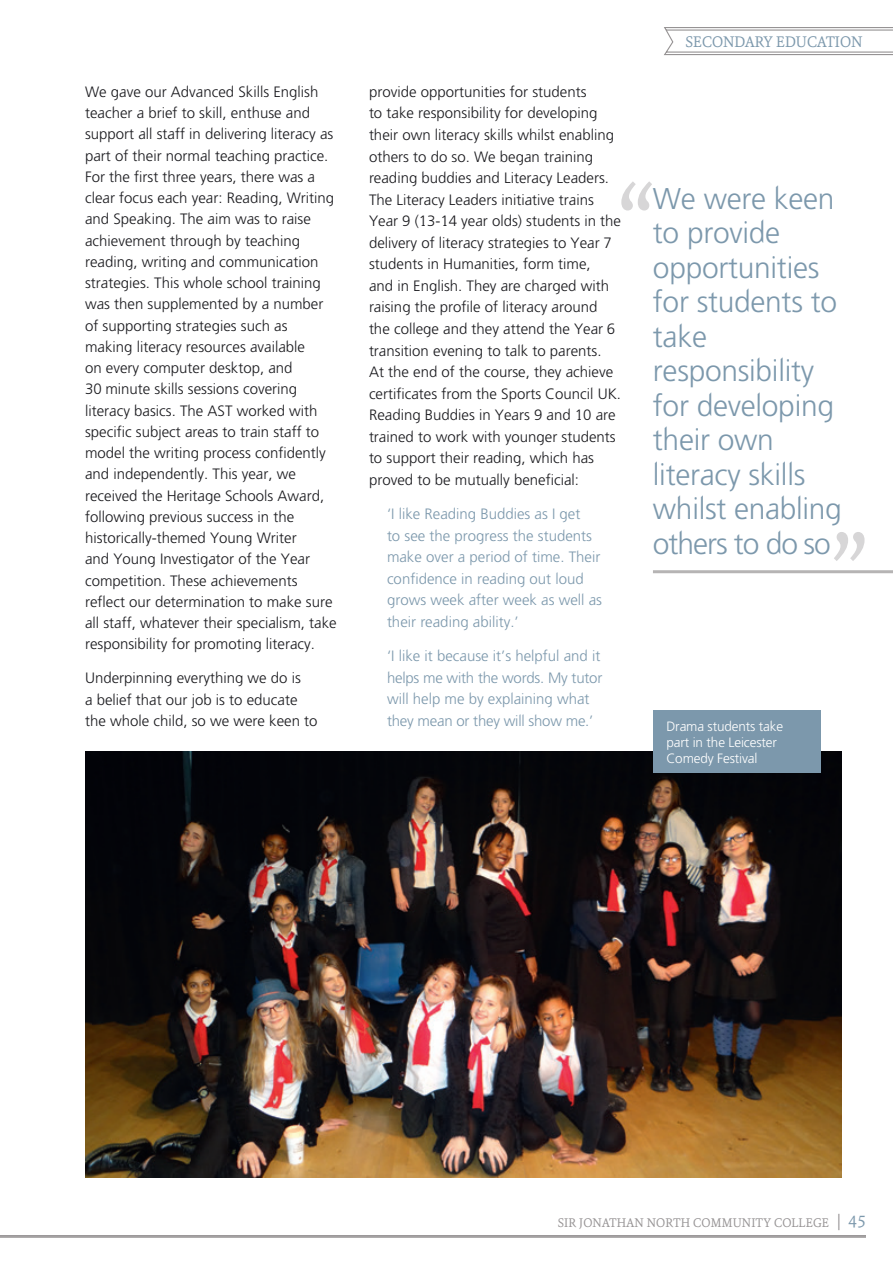
<style>
.page{position:relative;width:893px;height:1263px;background:#fff}
.page>*{position:absolute;margin:0;border:0;box-sizing:border-box;transform-origin:0 0}
.t1{font:114px "Sina Nova";color:#d7d6d7}
.t2{font:300 30px/34.5px "Freeway";letter-spacing:-.01em;color:#7c98ac}
.t3{font:16.5px "Sina Nova";color:#7c98ac}
.t4{font:300 15px/21.3px "Freeway";color:#1a1a1e}
.t5{font:300 15px/21.6px "Freeway";color:#7c98ac}
.t6{font:300 13.5px/16.2px "Freeway";letter-spacing:-.01em;color:#fff}
.t7{font:13.5px "Sina Nova";letter-spacing:.01em;color:#969394}
.s1{font-size:18px}
.s2{font-size:18px;color:#7c98ac}
</style>
<div class="page">
<svg style="left:664px;top:27px;width:229px;height:29px"></svg>
<hr style="left:0;top:1235px;width:866px;height:1px;background:#969394">
<hr style="left:0;top:1237px;width:866px;height:1px;background:#969394">
<hr style="left:653px;top:570px;width:240px;height:3px;background:#b6b4b4">
<img style="left:85px;top:752px;width:757px;height:426px">
<div style="left:653px;top:710px;width:168px;height:63px;background:#7c98ac"></div>
<p class="t4" style="left:85px;top:81px;width:253px">We gave our Advanced Skills English teacher a brief to skill, enthuse and support all staff in delivering literacy as part of their normal teaching practice.<br>For the first three years, there was a clear focus each year: Reading, Writing and Speaking. The aim was to raise achievement through by teaching reading, writing and communication strategies. This whole school training was then supplemented by a number of supporting strategies such as making literacy resources available<br>on every computer desktop, and<br>30 minute skills sessions covering literacy basics. The AST worked with specific subject areas to train staff to model the writing process confidently and independently. This year, we received the Heritage Schools Award, following previous success in the historically-themed Young Writer<br>and Young Investigator of the Year competition. These achievements reflect our determination to make sure all staff, whatever their specialism, take responsibility for promoting literacy.</p>
<p class="t4" style="left:85px;top:667px;width:234px">Underpinning everything we do is<br>a belief that our job is to educate the whole child, so we were keen to</p>
<p class="t3" style="left:686px;top:31px;width:178px">SECONDARY EDUCATION</p>
<p class="t4" style="left:369px;top:81px;width:254px">provide opportunities for students<br>to take responsibility for developing their own literacy skills whilst enabling others to do so. We began training reading buddies and Literacy Leaders.<br>The Literacy Leaders initiative trains Year 9 (13-14 year olds) students in the delivery of literacy strategies to Year 7 students in Humanities, form time,<br>and in English. They are charged with raising the profile of literacy around the college and they attend the Year 6 transition evening to talk to parents.<br>At the end of the course, they achieve certificates from the Sports Council UK.<br>Reading Buddies in Years 9 and 10 are trained to work with younger students to support their reading, which has proved to be mutually beneficial:</p>
<p class="t5" style="left:387px;top:503px;width:217px">‘I like Reading Buddies as I get<br>to see the progress the students make over a period of time. Their confidence in reading out loud grows week after week as well as their reading ability.’</p>
<p class="t5" style="left:387px;top:645px;width:217px">‘I like it because it’s helpful and it helps me with the words. My tutor will help me by explaining what they mean or they will show me.’</p>
<h1 class="t1" style="left:620px;top:147px;width:35px">“</h1>
<h2 class="t2" style="left:653px;top:181px;width:190px">We were keen to provide opportunities for students to take responsibility for developing their own literacy skills whilst enabling others to do so</h2>
<h1 class="t1" style="left:866px;top:596px;width:35px;rotate:-180deg">“</h1>
<p class="t6" style="left:666px;top:718px;width:118px">Drama students take part in the Leicester<br>Comedy Festival</p>
<p class="t7" style="left:558px;top:1213px;width:310px">SIR JONATHAN NORTH COMMUNITY COLLEGE <span class="s1">|</span> <span class="s2">45</span></p>
</div>
